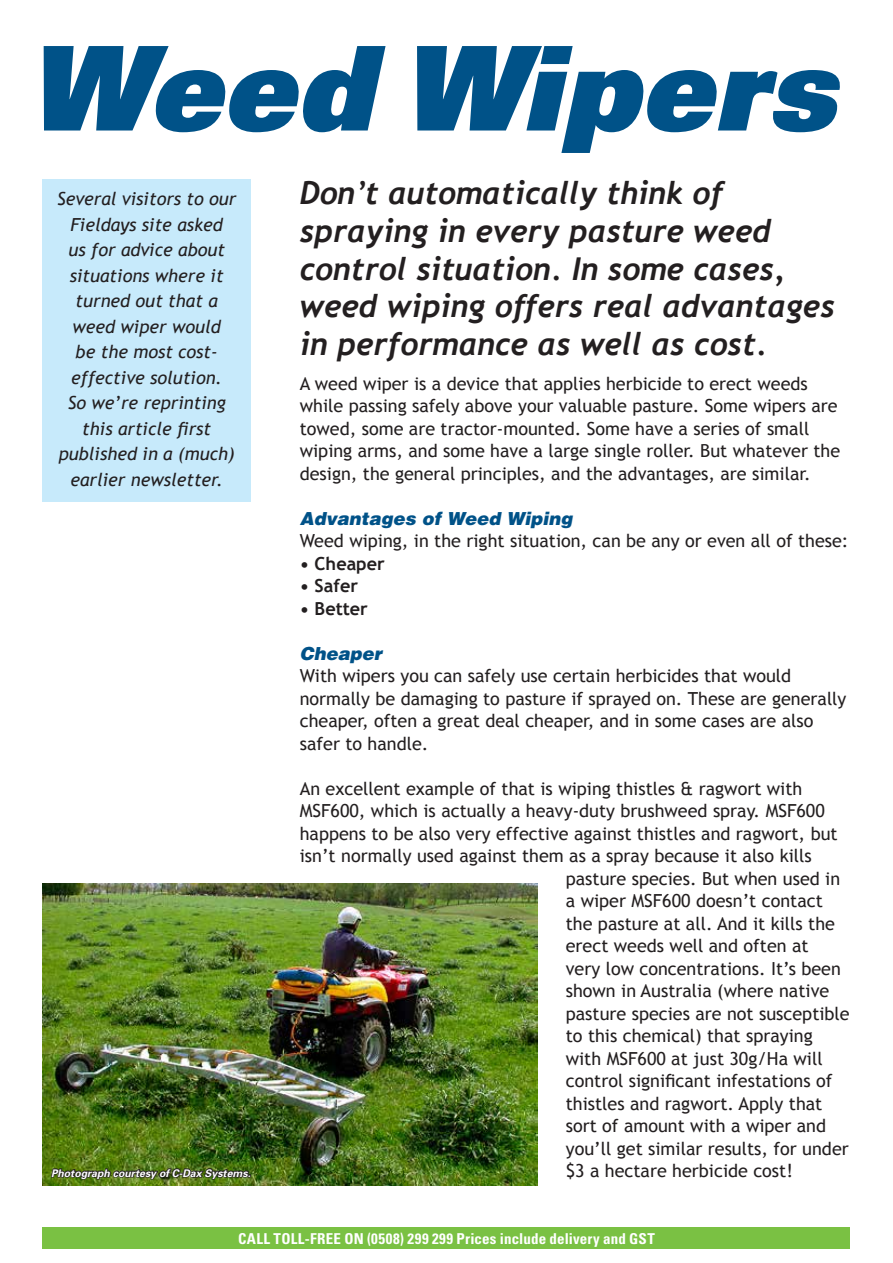
<style>
.page{position:relative;width:893px;height:1263px;background:#fff}
.page>*{position:absolute;margin:0;border:0;box-sizing:border-box;transform-origin:0 0}
.t1{font:italic 900 117px "Univers";color:#005288}
.t2{font:italic 700 31.5px/37.8px "Trebuchet";color:#231f20}
.t3{font:18px/22.5px "Trebuchet MS";color:#231f20}
.t4{font:italic 18px/25.5px "Trebuchet MS";color:#231f20;text-align:center}
.t5{font:italic 900 18px "Helvetica";color:#005288}
.t6{font:700 18px "Trebuchet MS";color:#231f20}
.t7{font:700 condensed 15px "Univers";letter-spacing:.015em;color:#fff}
.t8{font:italic 700 10.5px "Univers";color:#fff}
</style>
<div class="page">
<div style="left:43px;top:1227px;width:807px;height:22px;background:#7ac143"></div>
<img style="left:43px;top:883px;width:495px;height:303px">
<img style="left:50px;top:1158px;width:201px;height:28px">
<div style="left:43px;top:179px;width:208px;height:322px;background:#c7eafb"></div>
<h1 class="t1" style="left:28px;top:12px;width:809px">Weed Wipers</h1>
<p class="t4" style="left:57px;top:186px;width:181px">Several visitors to our<br>Fieldays site asked<br>us for advice about situations where it turned out that a weed wiper would<br>be the most cost&shy;effective solution.<br>So we’re reprinting this article first published in a (much) earlier newsletter.</p>
<p class="t8" style="left:51px;top:1166px;width:201px">Photograph courtesy of C-Dax Systems.</p>
<h2 class="t2" style="left:300px;top:174px;width:536px">Don’t automatically think of spraying in every pasture weed control situation. In some cases, weed wiping offers real advantages in performance as well as cost.</h2>
<p class="t3" style="left:300px;top:372px;width:542px">A weed wiper is a device that applies herbicide to erect weeds while passing safely above your valuable pasture. Some wipers are towed, some are tractor-mounted. Some have a series of small wiping arms, and some have a large single roller. But whatever the design, the general principles, and the advantages, are similar.</p>
<p class="t5" style="left:300px;top:506px;width:274px">Advantages of Weed Wiping</p>
<p class="t3" style="left:300px;top:530px;width:550px">Weed wiping, in the right situation, can be any or even all of these:</p>
<p class="t6" style="left:300px;top:552px;width:87px">• Cheaper</p>
<p class="t6" style="left:300px;top:574px;width:60px">• Safer</p>
<p class="t6" style="left:300px;top:597px;width:70px">• Better</p>
<p class="t5" style="left:300px;top:641px;width:84px">Cheaper</p>
<p class="t3" style="left:300px;top:665px;width:548px">With wipers you can safely use certain herbicides that would normally be damaging to pasture if sprayed on. These are generally cheaper, often a great deal cheaper, and in some cases are also safer to handle.</p>
<p class="t3" style="left:300px;top:777px;width:504px">An excellent example of that is wiping thistles &amp; ragwort with</p>
<p class="t3" style="left:300px;top:800px;width:527px">MSF600, which is actually a heavy-duty brushweed spray. MSF600</p>
<p class="t3" style="left:300px;top:822px;width:539px">happens to be also very effective against thistles and ragwort, but</p>
<p class="t3" style="left:300px;top:845px;width:513px">isn’t normally used against them as a spray because it also kills</p>
<p class="t3" style="left:566px;top:867px;width:276px">pasture species. But when used in</p>
<p class="t3" style="left:566px;top:890px;width:259px">a wiper MSF600 doesn’t contact</p>
<p class="t3" style="left:566px;top:912px;width:271px">the pasture at all. And it kills the</p>
<p class="t3" style="left:566px;top:935px;width:244px">erect weeds well and often at</p>
<p class="t3" style="left:566px;top:957px;width:277px">very low concentrations. It’s been</p>
<p class="t3" style="left:566px;top:980px;width:265px">shown in Australia (where native</p>
<p class="t3" style="left:566px;top:1002px;width:285px">pasture species are not susceptible</p>
<p class="t3" style="left:566px;top:1025px;width:248px">to this chemical) that spraying</p>
<p class="t3" style="left:566px;top:1047px;width:258px">with MSF600 at just 30g/Ha will</p>
<p class="t3" style="left:566px;top:1070px;width:268px">control significant infestations of</p>
<p class="t3" style="left:566px;top:1092px;width:258px">thistles and ragwort. Apply that</p>
<p class="t3" style="left:566px;top:1115px;width:262px">sort of amount with a wiper and</p>
<p class="t3" style="left:566px;top:1137px;width:284px">you’ll get similar results, for under</p>
<p class="t3" style="left:566px;top:1160px;width:229px">$3 a hectare herbicide cost!</p>
<p class="t7" style="left:238px;top:1229px;width:418px">CALL TOLL-FREE ON (0508) 299 299 Prices include delivery and GST</p>
</div>
